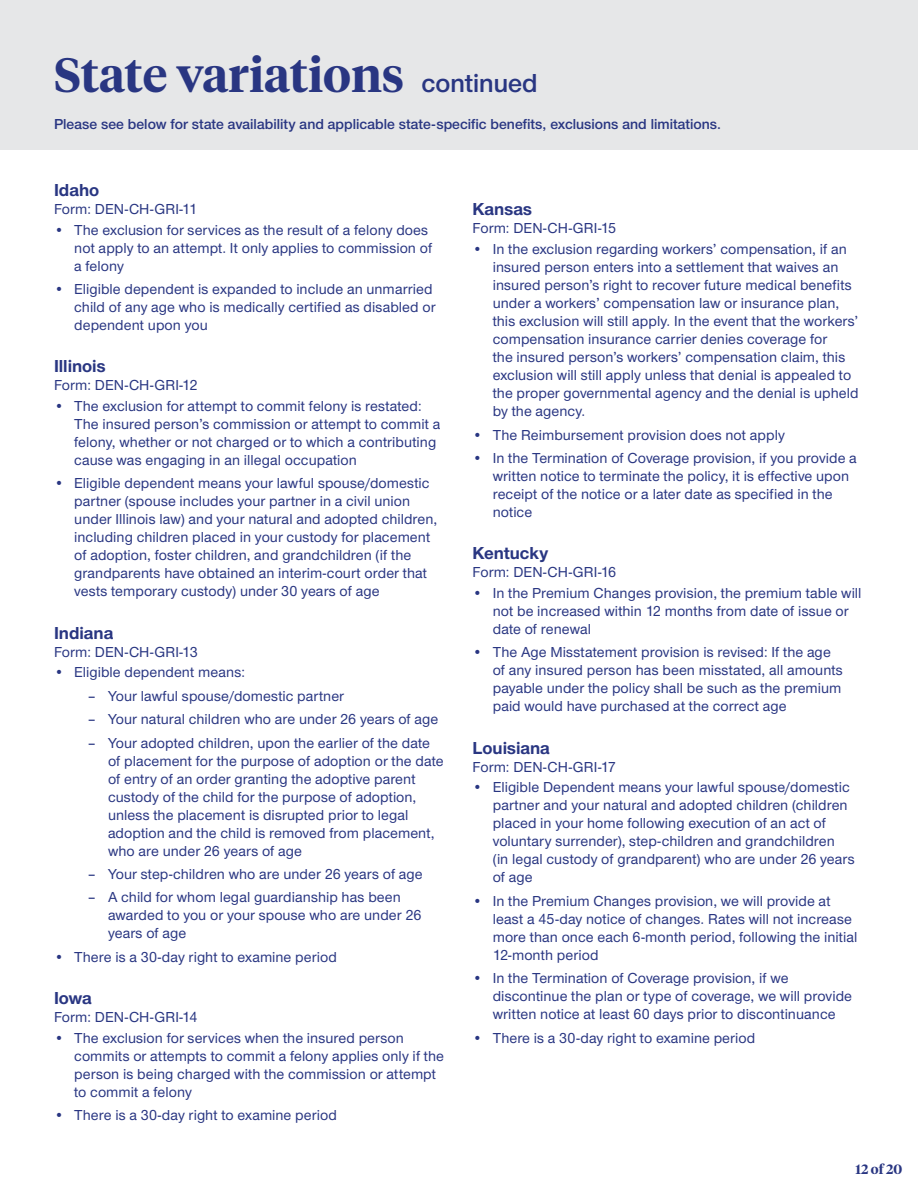
<style>
.page{position:relative;width:918px;height:1188px;background:#fff}
.page>*{position:absolute;margin:0;border:0;box-sizing:border-box;transform-origin:0 0}
.t1{font:600 48px "UHC Serif Headline";color:#293682}
.t2{font:600 27px "UHC Sans";color:#293682}
.t3{font:700 18px "UHC Sans";color:#293682}
.t4{font:500 15px/18px "UHC Sans";letter-spacing:.005em;color:#293682}
.t5{font:600 15px "UHC Sans";color:#293682}
.t6{font:600 13.5px "UHC Serif Headline";color:#293682}
</style>
<div class="page">
<div style="left:0;top:0;width:918px;height:150px;background:#e6e7e8"></div>
<h1 class="t1" style="left:54px;top:42px;width:352px">State variations</h1>
<p class="t5" style="left:54px;top:114px;width:669px">Please see below for state availability and applicable state-specific benefits, exclusions and limitations.</p>
<h2 class="t2" style="left:422px;top:65px;width:118px">continued</h2>
<p class="t3" style="left:54px;top:178px;width:47px">Idaho</p>
<p class="t4" style="left:54px;top:199px;width:145px">Form: DEN-CH-GRI-11</p>
<p class="t4" style="left:74px;top:220px;width:359px;text-indent:-20px">• The exclusion for services as the result of a felony does not apply to an attempt. It only applies to commission of a felony</p>
<p class="t4" style="left:74px;top:279px;width:363px;text-indent:-20px">• Eligible dependent is expanded to include an unmarried child of any age who is medically certified as disabled or dependent upon you</p>
<p class="t3" style="left:54px;top:354px;width:53px">Illinois</p>
<p class="t4" style="left:54px;top:376px;width:145px">Form: DEN-CH-GRI-12</p>
<p class="t4" style="left:74px;top:396px;width:368px;text-indent:-20px">• The exclusion for attempt to commit felony is restated:<br>The insured person’s commission or attempt to commit a felony, whether or not charged or to which a contributing cause was engaging in an illegal occupation</p>
<p class="t4" style="left:74px;top:474px;width:365px;text-indent:-20px">• Eligible dependent means your lawful spouse/domestic partner (spouse includes your partner in a civil union under Illinois law) and your natural and adopted children, including children placed in your custody for placement of adoption, foster children, and grandchildren (if the grandparents have obtained an interim-court order that vests temporary custody) under 30 years of age</p>
<p class="t3" style="left:54px;top:621px;width:61px">Indiana</p>
<p class="t4" style="left:54px;top:642px;width:145px">Form: DEN-CH-GRI-13</p>
<p class="t4" style="left:88px;top:660px;width:352px;line-height:23.4px;text-indent:-34px">• Eligible dependent means:<br>‒ Your lawful spouse/domestic partner<br>‒ Your natural children who are under 26 years of age ‒ Your adopted children, upon the earlier of the date</p>
<p class="t4" style="left:108px;top:751px;width:337px">of placement for the purpose of adoption or the date of entry of an order granting the adoptive parent custody of the child for the purpose of adoption, unless the placement is disrupted prior to legal adoption and the child is removed from placement, who are under 26 years of age</p>
<p class="t4" style="left:88px;top:862px;width:336px;line-height:23.4px">‒ Your step-children who are under 26 years of age ‒ A child for whom legal guardianship has been</p>
<p class="t4" style="left:108px;top:906px;width:315px">awarded to you or your spouse who are under 26 years of age</p>
<p class="t4" style="left:54px;top:947px;width:284px">• There is a 30-day right to examine period</p>
<p class="t3" style="left:54px;top:986px;width:39px">Iowa</p>
<p class="t4" style="left:54px;top:1007px;width:145px">Form: DEN-CH-GRI-14</p>
<p class="t4" style="left:74px;top:1028px;width:371px;text-indent:-20px">• The exclusion for services when the insured person commits or attempts to commit a felony applies only if the person is being charged with the commission or attempt to commit a felony</p>
<p class="t4" style="left:54px;top:1106px;width:284px">• There is a 30-day right to examine period</p>
<p class="t3" style="left:472px;top:197px;width:61px">Kansas</p>
<p class="t4" style="left:472px;top:219px;width:145px">Form: DEN-CH-GRI-15</p>
<p class="t4" style="left:493px;top:240px;width:367px;text-indent:-20px">• In the exclusion regarding workers’ compensation, if an insured person enters into a settlement that waives an insured person’s right to recover future medical benefits under a workers’ compensation law or insurance plan, this exclusion will still apply. In the event that the workers’ compensation insurance carrier denies coverage for<br>the insured person’s workers’ compensation claim, this exclusion will still apply unless that denial is appealed to the proper governmental agency and the denial is upheld by the agency.</p>
<p class="t4" style="left:472px;top:425px;width:314px">• The Reimbursement provision does not apply</p>
<p class="t4" style="left:493px;top:448px;width:366px;text-indent:-20px">• In the Termination of Coverage provision, if you provide a written notice to terminate the policy, it is effective upon receipt of the notice or a later date as specified in the notice</p>
<p class="t3" style="left:472px;top:541px;width:77px">Kentucky</p>
<p class="t4" style="left:472px;top:563px;width:145px">Form: DEN-CH-GRI-16</p>
<p class="t4" style="left:493px;top:583px;width:370px;text-indent:-20px">• In the Premium Changes provision, the premium table will not be increased within 12 months from date of issue or date of renewal</p>
<p class="t4" style="left:493px;top:643px;width:352px;text-indent:-20px">• The Age Misstatement provision is revised: If the age of any insured person has been misstated, all amounts payable under the policy shall be such as the premium paid would have purchased at the correct age</p>
<p class="t3" style="left:472px;top:736px;width:79px">Louisiana</p>
<p class="t4" style="left:472px;top:757px;width:145px">Form: DEN-CH-GRI-17</p>
<p class="t4" style="left:493px;top:778px;width:364px;text-indent:-20px">• Eligible Dependent means your lawful spouse/domestic partner and your natural and adopted children (children placed in your home following execution of an act of voluntary surrender), step-children and grandchildren<br>(in legal custody of grandparent) who are under 26 years of age</p>
<p class="t4" style="left:493px;top:891px;width:366px;text-indent:-20px">• In the Premium Changes provision, we will provide at least a 45-day notice of changes. Rates will not increase more than once each 6-month period, following the initial 12-month period</p>
<p class="t4" style="left:493px;top:969px;width:361px;text-indent:-20px">• In the Termination of Coverage provision, if we discontinue the plan or type of coverage, we will provide written notice at least 60 days prior to discontinuance</p>
<p class="t4" style="left:472px;top:1028px;width:284px">• There is a 30-day right to examine period</p>
<p class="t6" style="left:856px;top:1160px;width:48px">12 of 20</p>
</div>
